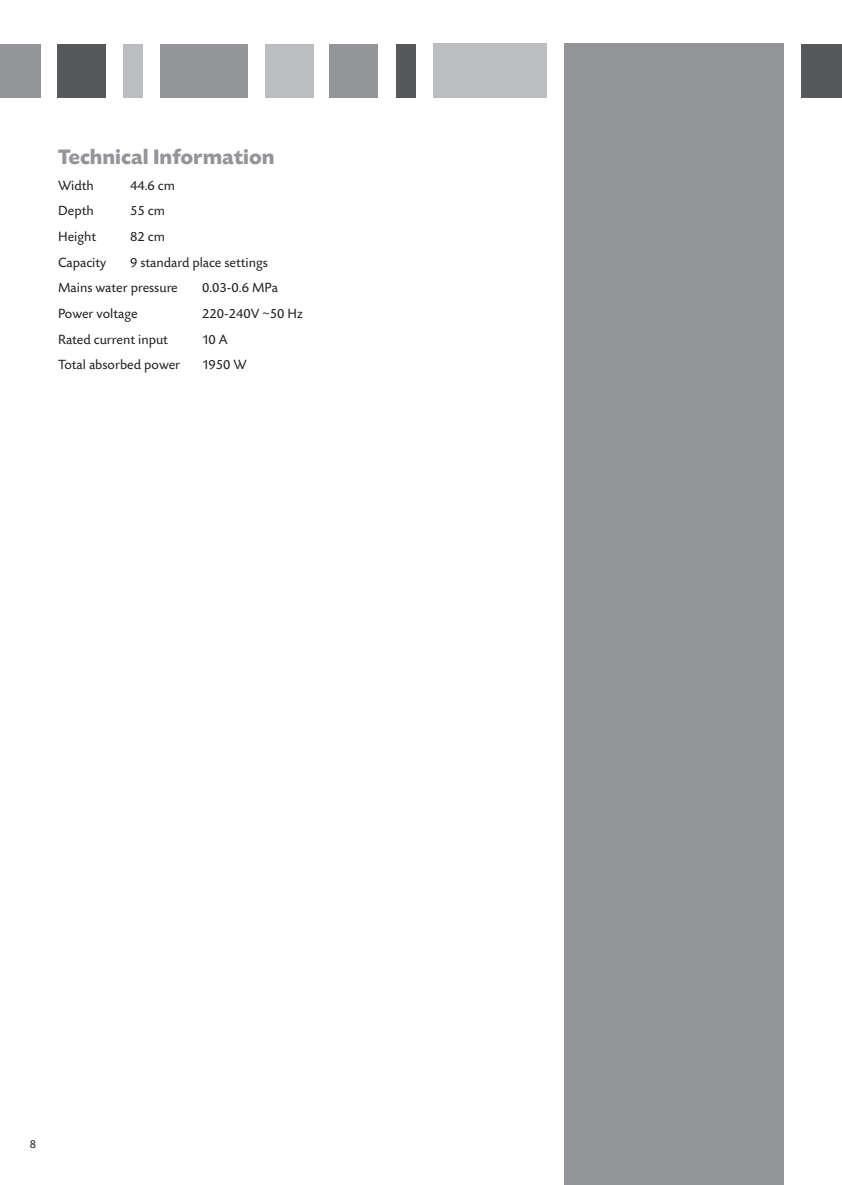
<style>
.page{position:relative;width:842px;height:1185px;background:#fff}
.page>*{position:absolute;margin:0;border:0;box-sizing:border-box;transform-origin:0 0}
.t1{font:700 22px "Today SB";color:#939598}
.t2{font:14px/25.6px "Today SB";color:#231f20}
.t3{font:12px "Today SB";color:#231f20}
</style>
<div class="page">
<div style="left:564px;top:44px;width:219px;height:1141px;background:#939598"></div>
<div style="left:801px;top:44px;width:41px;height:53px;background:#57585a"></div>
<div style="left:396px;top:44px;width:19px;height:53px;background:#57585a"></div>
<div style="left:330px;top:44px;width:48px;height:53px;background:#939598"></div>
<div style="left:266px;top:44px;width:48px;height:53px;background:#bcbdc0"></div>
<div style="left:160px;top:44px;width:88px;height:53px;background:#939598"></div>
<div style="left:123px;top:44px;width:20px;height:53px;background:#bcbdc0"></div>
<div style="left:57px;top:44px;width:48px;height:53px;background:#57585a"></div>
<div style="left:0;top:44px;width:41px;height:53px;background:#939598"></div>
<div style="left:433px;top:44px;width:113px;height:54px;background:#bcbdc0"></div>
<h1 class="t1" style="left:58px;top:145px;width:218px">Technical Information</h1>
<p class="t2" style="left:58px;top:173px;width:37px">Width</p>
<p class="t2" style="left:130px;top:173px;width:46px">44.6 cm</p>
<p class="t2" style="left:58px;top:198px;width:37px">Depth</p>
<p class="t2" style="left:130px;top:198px;width:36px">55 cm</p>
<p class="t2" style="left:58px;top:224px;width:40px">Height</p>
<p class="t2" style="left:130px;top:224px;width:36px">82 cm</p>
<p class="t2" style="left:58px;top:250px;width:50px">Capacity</p>
<p class="t2" style="left:58px;top:250px;width:211px;text-indent:72px">9 standard place settings<br>Mains water pressure</p>
<p class="t2" style="left:202px;top:275px;width:77px">0.03-0.6 MPa</p>
<p class="t2" style="left:58px;top:301px;width:81px">Power voltage</p>
<p class="t2" style="left:202px;top:301px;width:102px">220-240V ~50 Hz</p>
<p class="t2" style="left:58px;top:327px;width:111px">Rated current input</p>
<p class="t2" style="left:202px;top:327px;width:27px">10 A</p>
<p class="t2" style="left:58px;top:352px;width:124px">Total absorbed power</p>
<p class="t2" style="left:202px;top:352px;width:46px">1950 W</p>
<p class="t3" style="left:30px;top:1138px;width:8px">8</p>
</div>
